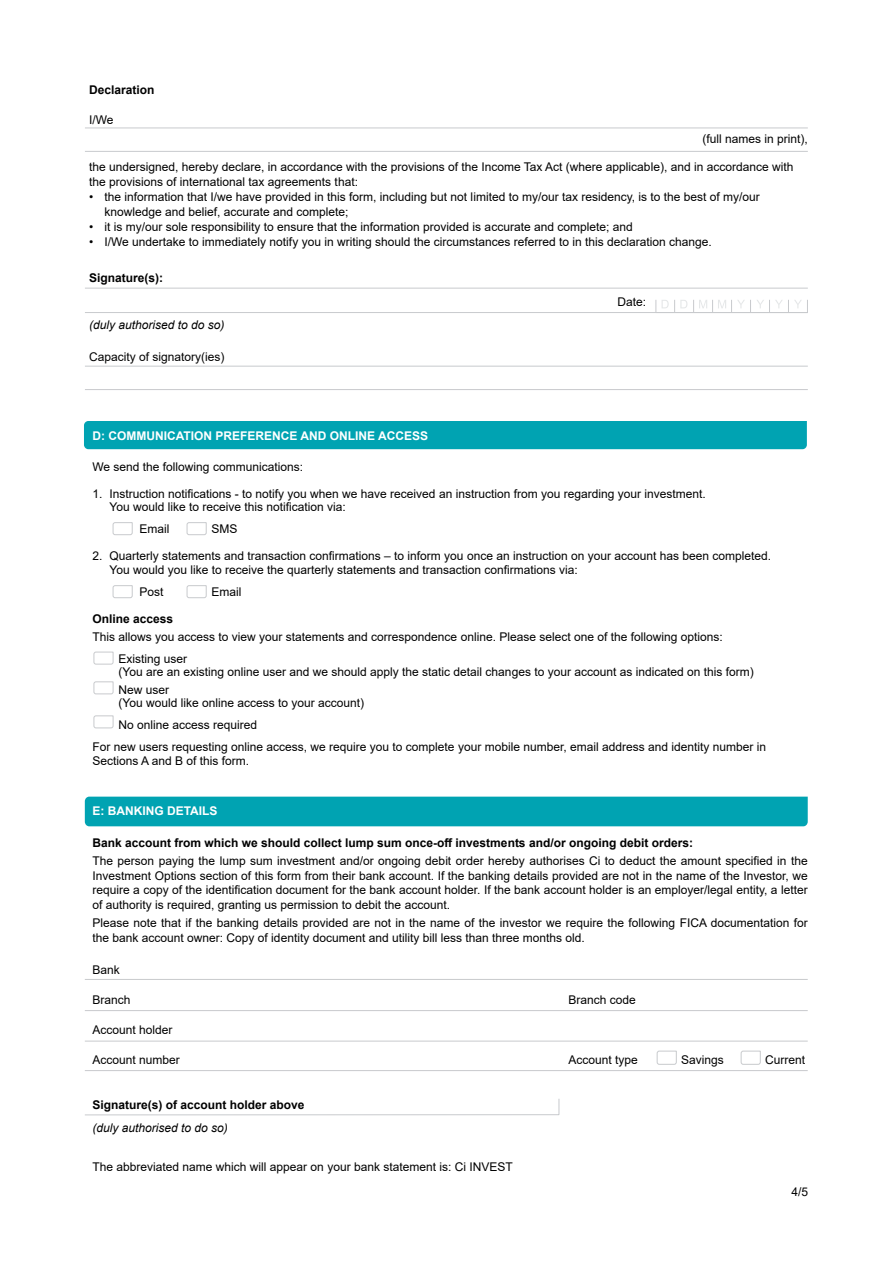
<style>
.page{position:relative;width:893px;height:1263px;background:#fff}
.page>*{position:absolute;margin:0;border:0;box-sizing:border-box;transform-origin:0 0}
.t1{font:12px/14.4px "Arial";color:#000}
.t2{font:700 12px "Arial";color:#000}
.t3{font:700 12px "Arial";color:#fff}
.t4{font:italic 12px "Arial";color:#000}
</style>
<div class="page">
<div style="left:84px;top:421px;width:723px;height:28px;background:#00a3b2"></div>
<svg style="left:93px;top:651px;width:21px;height:14px"></svg>
<svg style="left:93px;top:681px;width:21px;height:14px"></svg>
<svg style="left:93px;top:715px;width:21px;height:14px"></svg>
<svg style="left:112px;top:522px;width:21px;height:13px"></svg>
<svg style="left:186px;top:522px;width:21px;height:13px"></svg>
<svg style="left:112px;top:585px;width:21px;height:13px"></svg>
<svg style="left:186px;top:585px;width:21px;height:13px"></svg>
<div style="left:85px;top:797px;width:723px;height:29px;background:#00a3b2"></div>
<hr style="left:85px;top:1010px;width:723px;height:1px;background:#c8cacd">
<hr style="left:85px;top:979px;width:723px;height:1px;background:#c8cacd">
<hr style="left:85px;top:1041px;width:723px;height:1px;background:#c8cacd">
<hr style="left:85px;top:1070px;width:723px;height:1px;background:#c8cacd">
<svg style="left:85px;top:1099px;width:475px;height:17px"></svg>
<svg style="left:656px;top:1050px;width:21px;height:15px"></svg>
<svg style="left:740px;top:1050px;width:21px;height:15px"></svg>
<hr style="left:85px;top:288px;width:723px;height:1px;background:#c8cacd">
<hr style="left:85px;top:128px;width:723px;height:1px;background:#c8cacd">
<hr style="left:85px;top:366px;width:723px;height:1px;background:#c8cacd">
<hr style="left:85px;top:151px;width:723px;height:1px;background:#c8cacd">
<hr style="left:85px;top:389px;width:723px;height:1px;background:#c8cacd">
<hr style="left:85px;top:312px;width:723px;height:1px;background:#c8cacd">
<div style="left:655px;top:299px;width:153px;height:14px;border:1px solid #c8cacd"></div>
<svg style="left:662px;top:300px;width:25px;height:13px"></svg>
<svg style="left:693px;top:300px;width:109px;height:13px"></svg>
<p class="t2" style="left:89px;top:81px;width:67px">Declaration</p>
<p class="t1" style="left:89px;top:112px;width:26px">I/We</p>
<p class="t1" style="left:702px;top:132px;width:107px">(full names in print),</p>
<p class="t1" style="left:89px;top:159px;width:706px;line-height:15px">the undersigned, hereby declare, in accordance with the provisions of the Income Tax Act (where applicable), and in accordance with the provisions of international tax agreements that:</p>
<p class="t1" style="left:104px;top:189px;width:657px;line-height:15px;text-indent:-15px">• the information that I/we have provided in this form, including but not limited to my/our tax residency, is to the best of my/our knowledge and belief, accurate and complete;</p>
<p class="t1" style="left:89px;top:219px;width:545px">• it is my/our sole responsibility to ensure that the information provided is accurate and complete; and</p>
<p class="t1" style="left:89px;top:234px;width:624px">• I/We undertake to immediately notify you in writing should the circumstances referred to in this declaration change.</p>
<p class="t2" style="left:89px;top:269px;width:76px">Signature(s):</p>
<p class="t1" style="left:617px;top:294px;width:30px">Date:</p>
<p class="t4" style="left:89px;top:317px;width:137px">(duly authorised to do so)</p>
<p class="t1" style="left:89px;top:349px;width:137px">Capacity of signatory(ies)</p>
<p class="t3" style="left:92px;top:427px;width:337px">D: COMMUNICATION PREFERENCE AND ONLINE ACCESS</p>
<p class="t1" style="left:92px;top:459px;width:212px">We send the following communications:</p>
<p class="t1" style="left:109px;top:487px;width:598px;line-height:13.5px;text-indent:-17px">1. Instruction notifications - to notify you when we have received an instruction from you regarding your investment.<br>You would like to receive this notification via:</p>
<p class="t1" style="left:139px;top:522px;width:31px">Email</p>
<p class="t1" style="left:211px;top:522px;width:28px">SMS</p>
<p class="t1" style="left:109px;top:549px;width:663px;line-height:13.5px;text-indent:-17px">2. Quarterly statements and transaction confirmations – to inform you once an instruction on your account has been completed.<br>You would you like to receive the quarterly statements and transaction confirmations via:</p>
<p class="t1" style="left:139px;top:584px;width:26px">Post</p>
<p class="t1" style="left:211px;top:584px;width:31px">Email</p>
<p class="t2" style="left:92px;top:610px;width:82px">Online access</p>
<p class="t1" style="left:118px;top:625px;width:606px;line-height:22px;text-indent:-26px">This allows you access to view your statements and correspondence online. Please select one of the following options:<br>Existing user</p>
<p class="t1" style="left:118px;top:663px;width:637px;line-height:17.7px">(You are an existing online user and we should apply the static detail changes to your account as indicated on this form)<br>New user</p>
<p class="t1" style="left:118px;top:696px;width:247px">(You would like online access to your account)</p>
<p class="t1" style="left:118px;top:718px;width:140px">No online access required</p>
<p class="t1" style="left:92px;top:740px;width:675px">For new users requesting online access, we require you to complete your mobile number, email address and identity number in</p>
<p class="t1" style="left:92px;top:753px;width:158px">Sections A and B of this form.</p>
<p class="t3" style="left:92px;top:803px;width:127px">E: BANKING DETAILS</p>
<p class="t2" style="left:92px;top:834px;width:602px">Bank account from which we should collect lump sum once-off investments and/or ongoing debit orders:</p>
<p class="t1" style="left:92px;top:854px;width:717px;text-align:justify">The person paying the lump sum investment and/or ongoing debit order hereby authorises Ci to deduct the amount specified in the Investment Options section of this form from their bank account. If the banking details provided are not in the name of the Investor, we require a copy of the identification document for the bank account holder. If the bank account holder is an employer/legal entity, a letter of authority is required, granting us permission to debit the account.</p>
<p class="t1" style="left:92px;top:916px;width:717px">Please note that if the banking details provided are not in the name of the investor we require the following FICA documentation for the bank account owner: Copy of identity document and utility bill less than three months old.</p>
<p class="t1" style="left:93px;top:963px;width:29px">Bank</p>
<p class="t1" style="left:93px;top:993px;width:40px">Branch</p>
<p class="t1" style="left:569px;top:993px;width:69px">Branch code</p>
<p class="t1" style="left:93px;top:1023px;width:82px">Account holder</p>
<p class="t1" style="left:93px;top:1053px;width:89px">Account number</p>
<p class="t1" style="left:569px;top:1053px;width:71px">Account type</p>
<p class="t1" style="left:681px;top:1053px;width:44px">Savings</p>
<p class="t1" style="left:765px;top:1053px;width:42px">Current</p>
<p class="t2" style="left:93px;top:1096px;width:214px">Signature(s) of account holder above</p>
<p class="t4" style="left:93px;top:1120px;width:137px">(duly authorised to do so)</p>
<p class="t1" style="left:93px;top:1159px;width:422px">The abbreviated name which will appear on your bank statement is: Ci INVEST</p>
<p class="t1" style="left:791px;top:1185px;width:18px">4/5</p>
</div>
